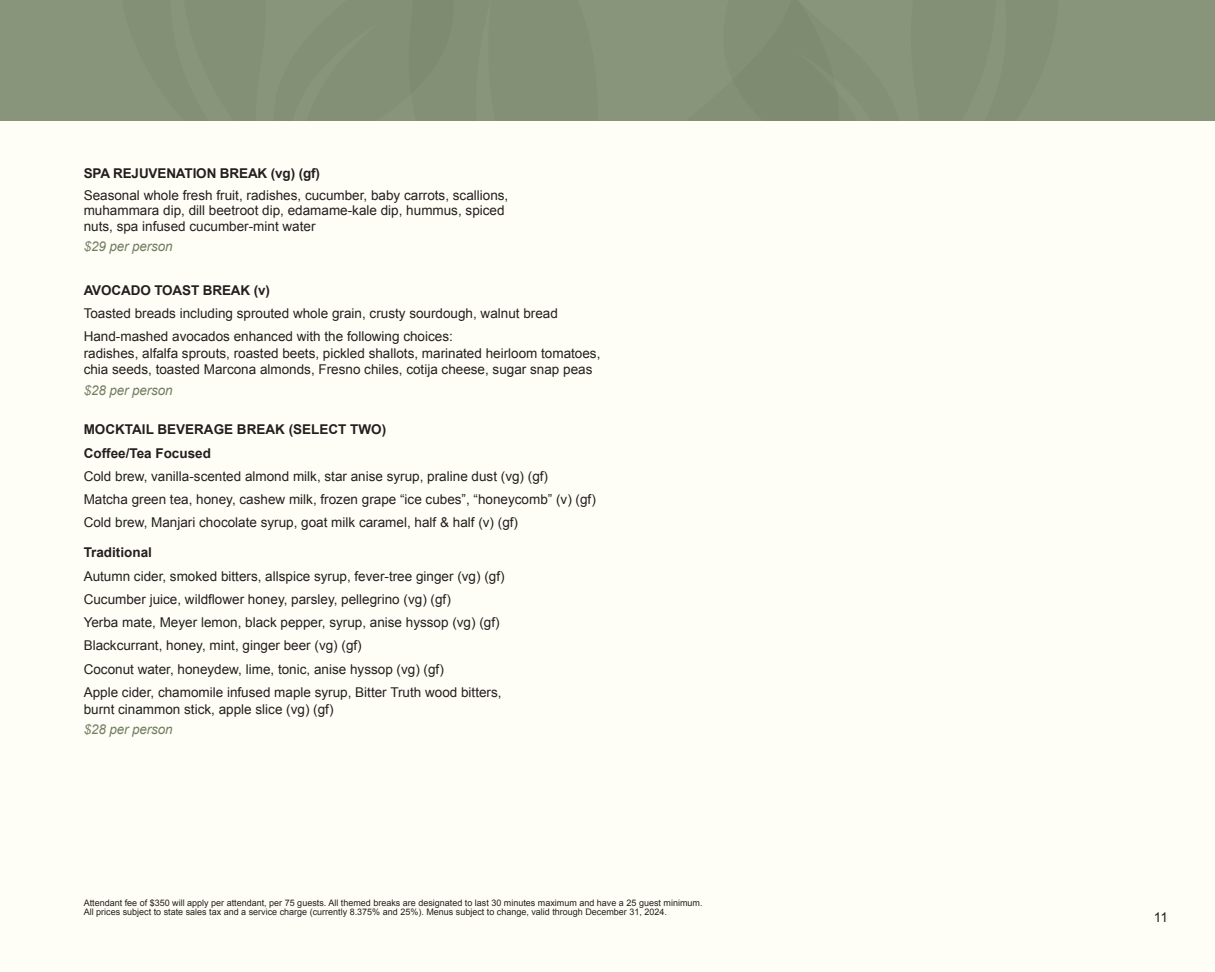
<style>
.page{position:relative;width:1215px;height:972px;background:#fffef6}
.page>*{position:absolute;margin:0;border:0;box-sizing:border-box;transform-origin:0 0}
.Description{font:13.5px/16.5px "Arial";color:#231f20}
.Description-2{font:700 13.5px "Arial";color:#231f20}
.Description-3{font:italic 13.5px "Arial";letter-spacing:-.01em;color:#717e61}
.Description-4{font:9px "Arial";color:#231f20}
</style>
<div class="page">
<div style="left:0;top:0;width:1215px;height:121px;background:#89957b"></div>
<p class="Description-2" style="left:84px;top:164px;width:238px">SPA REJUVENATION BREAK (vg) (gf)</p>
<p class="Description" style="left:84px;top:187px;width:426px;line-height:15px">Seasonal whole fresh fruit, radishes, cucumber, baby carrots, scallions, muhammara dip, dill beetroot dip, edamame-kale dip, hummus, spiced</p>
<p class="Description" style="left:84px;top:218px;width:233px">nuts, spa infused cucumber-mint water</p>
<p class="Description-3" style="left:84px;top:238px;width:91px">$29 per person</p>
<p class="Description-2" style="left:84px;top:281px;width:188px">AVOCADO TOAST BREAK (v)</p>
<p class="Description" style="left:84px;top:305px;width:476px">Toasted breads including sprouted whole grain, crusty sourdough, walnut bread</p>
<p class="Description" style="left:84px;top:328px;width:518px">Hand-mashed avocados enhanced with the following choices:<br>radishes, alfalfa sprouts, roasted beets, pickled shallots, marinated heirloom tomatoes, chia seeds, toasted Marcona almonds, Fresno chiles, cotija cheese, sugar snap peas</p>
<p class="Description-3" style="left:84px;top:381px;width:91px">$28 per person</p>
<p class="Description-2" style="left:84px;top:421px;width:304px">MOCKTAIL BEVERAGE BREAK (SELECT TWO)</p>
<p class="Description-2" style="left:84px;top:444px;width:129px">Coffee/Tea Focused</p>
<p class="Description" style="left:84px;top:468px;width:466px">Cold brew, vanilla-scented almond milk, star anise syrup, praline dust (vg) (gf)</p>
<p class="Description" style="left:84px;top:491px;width:514px">Matcha green tea, honey, cashew milk, frozen grape “ice cubes”, “honeycomb” (v) (gf)</p>
<p class="Description" style="left:84px;top:514px;width:436px">Cold brew, Manjari chocolate syrup, goat milk caramel, half &amp; half (v) (gf)</p>
<p class="Description-2" style="left:84px;top:544px;width:70px">Traditional</p>
<p class="Description" style="left:84px;top:568px;width:422px">Autumn cider, smoked bitters, allspice syrup, fever-tree ginger (vg) (gf)</p>
<p class="Description" style="left:84px;top:591px;width:369px">Cucumber juice, wildflower honey, parsley, pellegrino (vg) (gf)</p>
<p class="Description" style="left:84px;top:614px;width:417px">Yerba mate, Meyer lemon, black pepper, syrup, anise hyssop (vg) (gf)</p>
<p class="Description" style="left:84px;top:637px;width:280px">Blackcurrant, honey, mint, ginger beer (vg) (gf)</p>
<p class="Description" style="left:84px;top:661px;width:362px">Coconut water, honeydew, lime, tonic, anise hyssop (vg) (gf)</p>
<p class="Description" style="left:84px;top:684px;width:419px">Apple cider, chamomile infused maple syrup, Bitter Truth wood bitters,</p>
<p class="Description" style="left:84px;top:701px;width:251px">burnt cinammon stick, apple slice (vg) (gf)</p>
<p class="Description-3" style="left:84px;top:721px;width:91px">$28 per person</p>
<p class="Description-4" style="left:84px;top:897px;width:620px">Attendant fee of $350 will apply per attendant, per 75 guests. All themed breaks are designated to last 30 minutes maximum and have a 25 guest minimum.</p>
<p class="Description-4" style="left:84px;top:906px;width:585px">All prices subject to state sales tax and a service charge (currently 8.375% and 25%). Menus subject to change, valid through December 31, 2024.</p>
<p class="Description" style="left:1154px;top:910px;width:16px">11</p>
</div>
